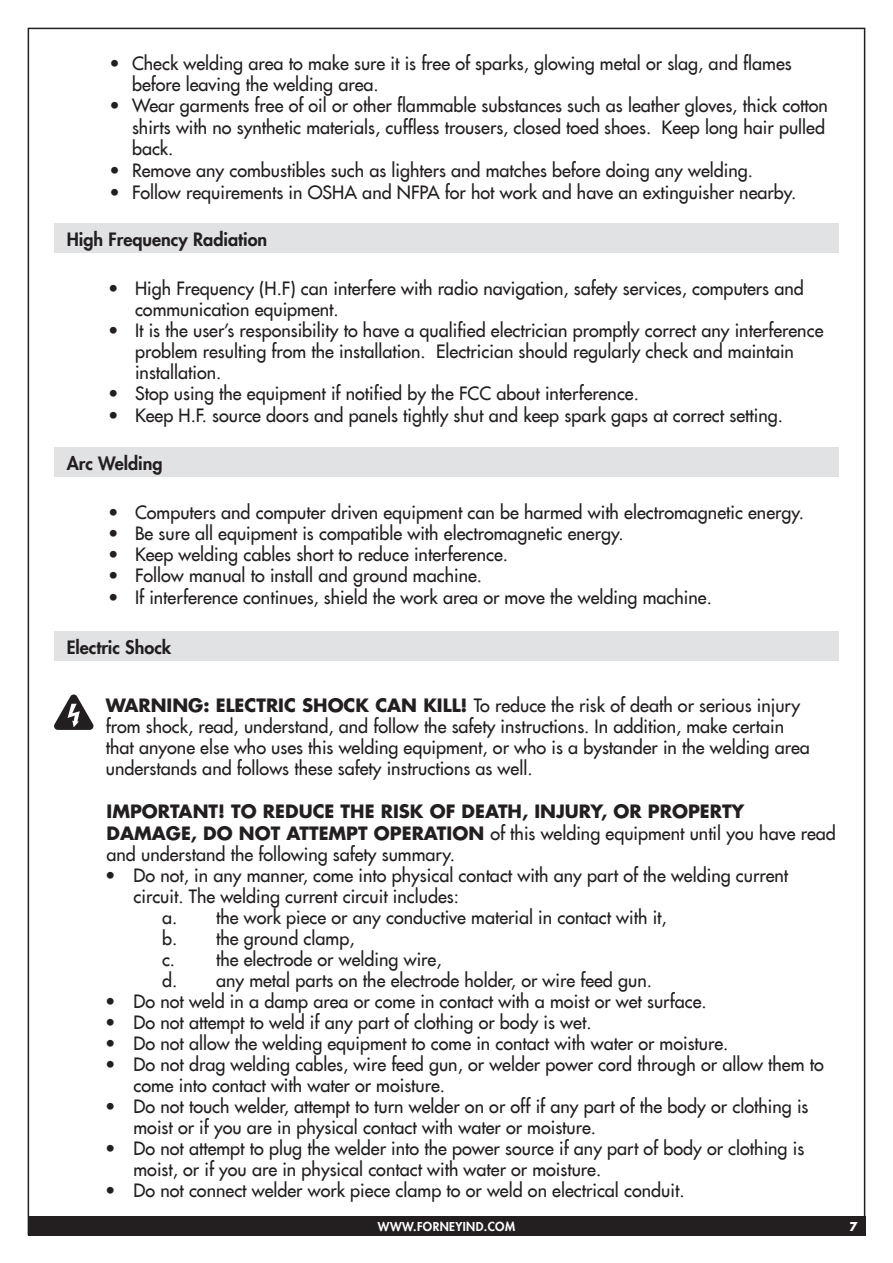
<style>
.page{position:relative;width:893px;height:1263px;background:#fff}
.page>*{position:absolute;margin:0;border:0;box-sizing:border-box;transform-origin:0 0}
.Drakes_Paragraph_Sty{font:18px/21px "Futura LT";color:#231f20}
.Drakes_Paragraph_Sty-2{font:700 18px/21.3px "Futura LT";color:#231f20}
.Drakes_Header_Style{font:800 18px "Futura LT";color:#231f20}
.t1{font:800 12px "Futura LT";letter-spacing:.03em;color:#fff}
.t2{font:700 12px "Futura LT";color:#fff}
.s1{font-weight:700}
.s2{font-weight:400}
</style>
<div class="page">
<div style="left:28px;top:1216px;width:837px;height:19px;background:#231f20"></div>
<div style="left:54px;top:223px;width:785px;height:30px;background:#e1e2e4"></div>
<div style="left:54px;top:447px;width:785px;height:30px;background:#e1e2e4"></div>
<svg style="left:54px;top:694px;width:39px;height:36px"></svg>
<div style="left:54px;top:631px;width:785px;height:30px;background:#e1e2e4"></div>
<p class="Drakes_Paragraph_Sty" style="left:132px;top:52px;width:661px;text-indent:-22px">• Check welding area to make sure it is free of sparks, glowing metal or slag, and flames before leaving the welding area.</p>
<p class="Drakes_Paragraph_Sty" style="left:132px;top:95px;width:697px;line-height:21.6px;text-indent:-22px">• Wear garments free of oil or other flammable substances such as leather gloves, thick cotton shirts with no synthetic materials, cuffless trousers, closed toed shoes. Keep long hair pulled back.</p>
<p class="Drakes_Paragraph_Sty" style="left:110px;top:160px;width:645px">• Remove any combustibles such as lighters and matches before doing any welding.</p>
<p class="Drakes_Paragraph_Sty" style="left:110px;top:181px;width:688px">• Follow requirements in OSHA and NFPA for hot work and have an extinguisher nearby.</p>
<p class="Drakes_Header_Style" style="left:67px;top:227px;width:202px">High Frequency Radiation</p>
<p class="Drakes_Paragraph_Sty" style="left:135px;top:278px;width:670px;text-indent:-27px">• High Frequency (H.F) can interfere with radio navigation, safety services, computers and communication equipment.</p>
<p class="Drakes_Paragraph_Sty" style="left:135px;top:320px;width:690px;text-indent:-27px">• It is the user’s responsibility to have a qualified electrician promptly correct any interference problem resulting from the installation. Electrician should regularly check and maintain installation.</p>
<p class="Drakes_Paragraph_Sty" style="left:108px;top:383px;width:532px">• Stop using the equipment if notified by the FCC about interference.</p>
<p class="Drakes_Paragraph_Sty" style="left:108px;top:405px;width:676px">• Keep H.F. source doors and panels tightly shut and keep spark gaps at correct setting.</p>
<p class="Drakes_Header_Style" style="left:67px;top:451px;width:97px">Arc Welding</p>
<p class="Drakes_Paragraph_Sty" style="left:108px;top:502px;width:697px">• Computers and computer driven equipment can be harmed with electromagnetic energy.</p>
<p class="Drakes_Paragraph_Sty" style="left:108px;top:523px;width:517px">• Be sure all equipment is compatible with electromagnetic energy.</p>
<p class="Drakes_Paragraph_Sty" style="left:108px;top:544px;width:401px">• Keep welding cables short to reduce interference.</p>
<p class="Drakes_Paragraph_Sty" style="left:108px;top:565px;width:376px">• Follow manual to install and ground machine.</p>
<p class="Drakes_Paragraph_Sty" style="left:108px;top:587px;width:605px">• If interference continues, shield the work area or move the welding machine.</p>
<p class="Drakes_Header_Style" style="left:67px;top:635px;width:106px">Electric Shock</p>
<p class="Drakes_Paragraph_Sty" style="left:106px;top:695px;width:706px"><span class="s1">WARNING: ELECTRIC SHOCK CAN KILL!</span> To reduce the risk of death or serious injury from shock, read, understand, and follow the safety instructions. In addition, make certain that anyone else who uses this welding equipment, or who is a bystander in the welding area understands and follows these safety instructions as well.</p>
<p class="Drakes_Paragraph_Sty-2" style="left:106px;top:800px;width:731px">IMPORTANT! TO REDUCE THE RISK OF DEATH, INJURY, OR PROPERTY<br>DAMAGE, DO NOT ATTEMPT OPERATION <span class="s2">of this welding equipment until you have read and understand the following safety summary.</span></p>
<p class="Drakes_Paragraph_Sty" style="left:134px;top:864px;width:656px;text-indent:-28px">• Do not, in any manner, come into physical contact with any part of the welding current circuit. The welding current circuit includes:</p>
<p class="Drakes_Paragraph_Sty" style="left:162px;top:906px;width:506px">a. the work piece or any conductive material in contact with it,</p>
<p class="Drakes_Paragraph_Sty" style="left:162px;top:927px;width:194px">b. the ground clamp,</p>
<p class="Drakes_Paragraph_Sty" style="left:162px;top:948px;width:281px">c. the electrode or welding wire,</p>
<p class="Drakes_Paragraph_Sty" style="left:162px;top:969px;width:491px">d. any metal parts on the electrode holder, or wire feed gun.</p>
<p class="Drakes_Paragraph_Sty" style="left:105px;top:990px;width:603px">• Do not weld in a damp area or come in contact with a moist or wet surface.</p>
<p class="Drakes_Paragraph_Sty" style="left:105px;top:1011px;width:488px">• Do not attempt to weld if any part of clothing or body is wet.</p>
<p class="Drakes_Paragraph_Sty" style="left:105px;top:1032px;width:625px">• Do not allow the welding equipment to come in contact with water or moisture.</p>
<p class="Drakes_Paragraph_Sty" style="left:134px;top:1053px;width:692px;text-indent:-28px">• Do not drag welding cables, wire feed gun, or welder power cord through or allow them to come into contact with water or moisture.</p>
<p class="Drakes_Paragraph_Sty" style="left:134px;top:1095px;width:676px;text-indent:-28px">• Do not touch welder, attempt to turn welder on or off if any part of the body or clothing is moist or if you are in physical contact with water or moisture.</p>
<p class="Drakes_Paragraph_Sty" style="left:134px;top:1137px;width:672px;text-indent:-28px">• Do not attempt to plug the welder into the power source if any part of body or clothing is moist, or if you are in physical contact with water or moisture.</p>
<p class="Drakes_Paragraph_Sty" style="left:105px;top:1179px;width:581px">• Do not connect welder work piece clamp to or weld on electrical conduit.</p>
<p class="t1" style="left:378px;top:1218px;width:139px">WWW.FORNEYIND.COM</p>
<p class="t2" style="left:850px;top:1218px;width:10px">7</p>
</div>
